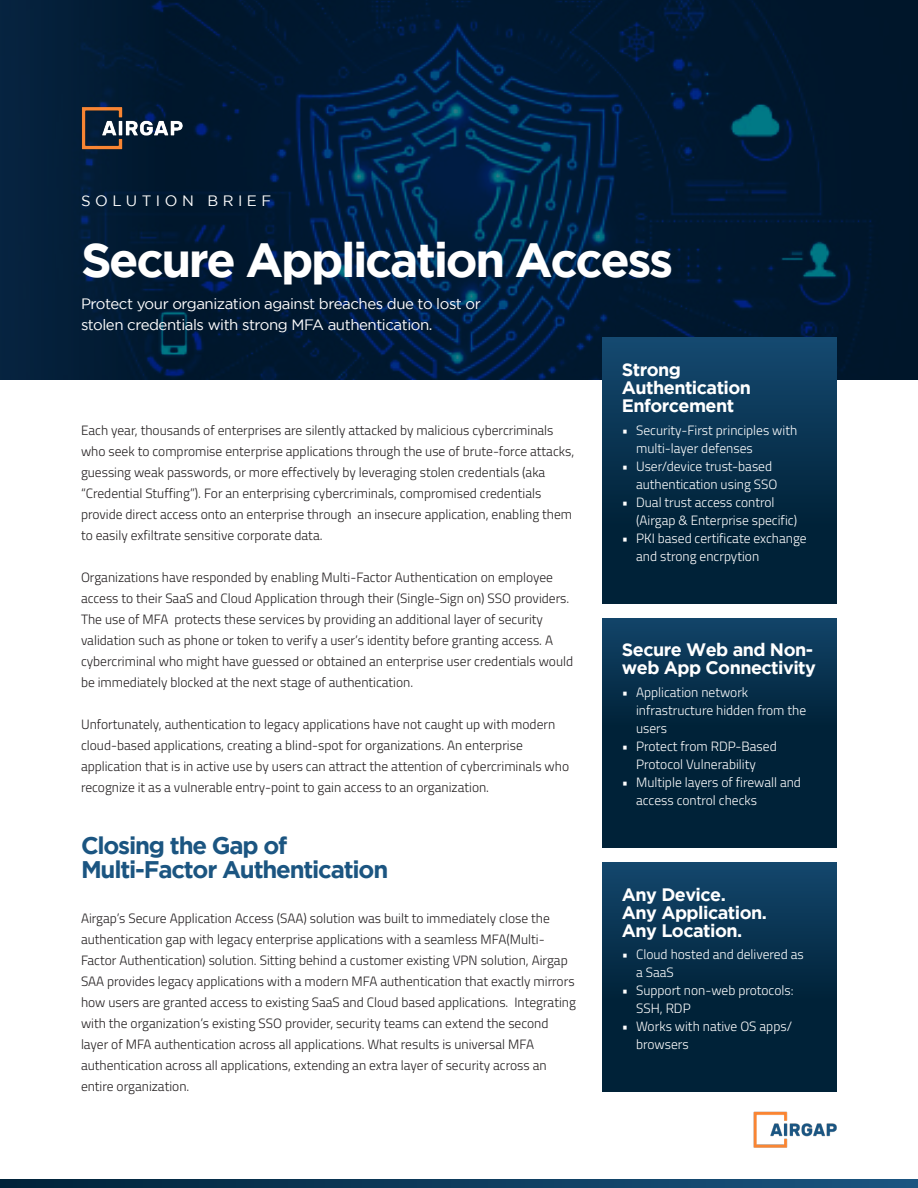
<style>
.page{position:relative;width:918px;height:1188px;background:#fff}
.page>*{position:absolute;margin:0;border:0;box-sizing:border-box;transform-origin:0 0}
.t1{font:700 48px "Gotham";letter-spacing:-.05em;color:#fff}
.t2{font:700 24px "Gotham";letter-spacing:-.05em;color:#1b5581}
.Body_Highlight{font:700 18px/18px "Gotham";letter-spacing:-.03em;color:#fff}
.SH1{font:15px "Gotham";letter-spacing:-.03em;color:#fff}
.SH1-2{font:15px "Gotham";letter-spacing:.3em;color:#fff}
.Body{font:300 13.5px/21px "Titillium Web";color:#231f20}
.t3{font:300 13.5px/18px "Titillium Web";color:#fff}
</style>
<div class="page">
<svg style="left:0;top:1179px;width:918px;height:9px;background:#0d3b5d"></svg>
<img style="left:0;top:0;width:918px;height:379px">
<img style="left:81px;top:105px;width:102px;height:46px">
<div style="left:602px;top:338px;width:235px;height:265px;background:linear-gradient(to bottom,#13466c,#001a2c)"></div>
<div style="left:602px;top:618px;width:235px;height:230px;background:linear-gradient(to bottom,#0d3b5b,#001a2c)"></div>
<div style="left:602px;top:863px;width:235px;height:229px;background:linear-gradient(to bottom,#104164,#00192b)"></div>
<img style="left:753px;top:1111px;width:84px;height:37px">
<p class="SH1-2" style="left:81px;top:192px;width:192px">SOLUTION BRIEF</p>
<h2 class="t1" style="left:81px;top:232px;width:594px">Secure Application Access</h2>
<p class="SH1" style="left:81px;top:295px;width:401px">Protect your organization against breaches due to lost or</p>
<p class="SH1" style="left:81px;top:316px;width:353px">stolen credentials with strong MFA authentication.</p>
<p class="Body" style="left:81px;top:419px;width:495px">Each year, thousands of enterprises are silently attacked by malicious cybercriminals who seek to compromise enterprise applications through the use of brute-force attacks, guessing weak passwords, or more effectively by leveraging stolen credentials (aka “Credential Stuffing”). For an enterprising cybercriminals, compromised credentials provide direct access onto an enterprise through an insecure application, enabling them to easily exfiltrate sensitive corporate data.</p>
<p class="Body" style="left:81px;top:566px;width:494px">Organizations have responded by enabling Multi-Factor Authentication on employee access to their SaaS and Cloud Application through their (Single-Sign on) SSO providers.<br>The use of MFA protects these services by providing an additional layer of security validation such as phone or token to verify a user’s identity before granting access. A cybercriminal who might have guessed or obtained an enterprise user credentials would be immediately blocked at the next stage of authentication.</p>
<p class="Body" style="left:81px;top:713px;width:490px">Unfortunately, authentication to legacy applications have not caught up with modern cloud-based applications, creating a blind-spot for organizations. An enterprise application that is in active use by users can attract the attention of cybercriminals who recognize it as a vulnerable entry-point to gain access to an organization.</p>
<h2 class="t2" style="left:81px;top:832px;width:208px">Closing the Gap of</h2>
<h2 class="t2" style="left:81px;top:856px;width:309px">Multi-Factor Authentication</h2>
<p class="Body" style="left:81px;top:908px;width:496px">Airgap’s Secure Application Access (SAA) solution was built to immediately close the authentication gap with legacy enterprise applications with a seamless MFA(Multi-Factor Authentication) solution. Sitting behind a customer existing VPN solution, Airgap SAA provides legacy applications with a modern MFA authentication that exactly mirrors how users are granted access to existing SaaS and Cloud based applications. Integrating with the organization’s existing SSO provider, security teams can extend the second layer of MFA authentication across all applications. What results is universal MFA authentication across all applications, extending an extra layer of security across an entire organization.</p>
<p class="Body_Highlight" style="left:622px;top:360px;width:61px">Strong</p>
<p class="Body_Highlight" style="left:622px;top:378px;width:131px">Authentication<br>Enforcement</p>
<p class="t3" style="left:636px;top:420px;width:163px;text-indent:-14px">• Security-First principles with multi-layer defenses</p>
<p class="t3" style="left:636px;top:456px;width:143px;text-indent:-14px">• User/device trust-based authentication using SSO</p>
<p class="t3" style="left:636px;top:492px;width:162px;text-indent:-14px">• Dual trust access control (Airgap &amp; Enterprise specific)</p>
<p class="t3" style="left:636px;top:528px;width:172px;text-indent:-14px">• PKI based certificate exchange and strong encrpytion</p>
<p class="Body_Highlight" style="left:622px;top:640px;width:196px">Secure Web and Non&shy;web App Connectivity</p>
<p class="t3" style="left:636px;top:683px;width:172px;text-indent:-14px">• Application network infrastructure hidden from the users</p>
<p class="t3" style="left:622px;top:737px;width:156px;text-align:center">• Protect from RDP-Based<br>Protocol Vulnerability</p>
<p class="t3" style="left:636px;top:773px;width:166px;text-indent:-14px">• Multiple layers of firewall and access control checks</p>
<p class="Body_Highlight" style="left:622px;top:885px;width:106px">Any Device.</p>
<p class="Body_Highlight" style="left:622px;top:903px;width:147px">Any Application.</p>
<p class="Body_Highlight" style="left:622px;top:921px;width:122px">Any Location.</p>
<p class="t3" style="left:636px;top:945px;width:169px;text-indent:-14px">• Cloud hosted and delivered as a SaaS</p>
<p class="t3" style="left:636px;top:981px;width:159px;text-indent:-14px">• Support non-web protocols:<br>SSH, RDP</p>
<p class="t3" style="left:636px;top:1017px;width:157px;text-indent:-14px">• Works with native OS apps/ browsers</p>
</div>
